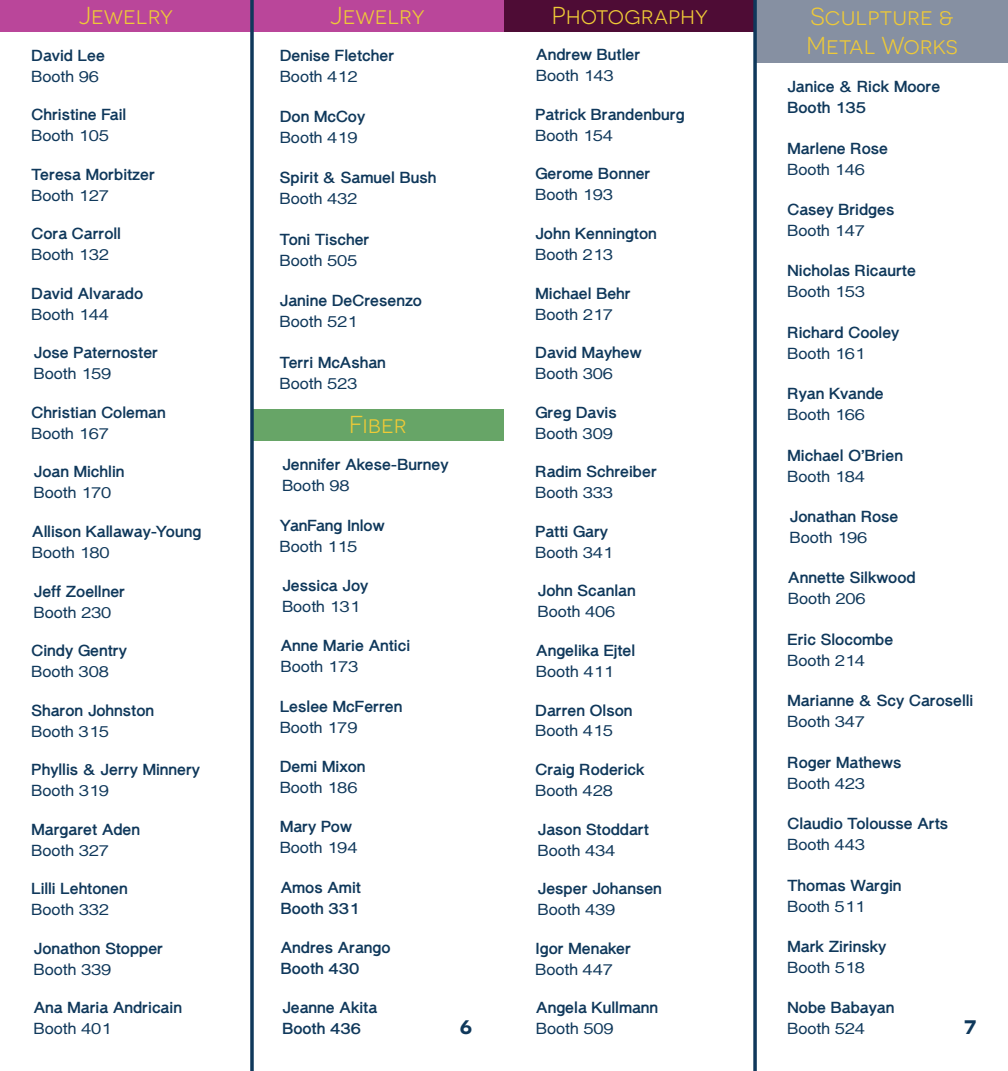
<style>
.page{position:relative;width:1008px;height:1071px;background:#fff}
.page>*{position:absolute;margin:0;border:0;box-sizing:border-box;transform-origin:0 0}
.t1{font:24.5px/29.4px "Novecentosanswide";color:#efca37}
.t2{font:600 24.5px "Novecentosanswide";color:#0f385b}
.t3{font:700 15.75px/21px "Luzaine";color:#0f385b}
.t4{font:15.75px "Luzaine";color:#0f385b}
</style>
<div class="page">
<div style="left:0;top:0;width:252px;height:32px;background:#ba469a"></div>
<div style="left:252px;top:0;width:252px;height:32px;background:#ba469a"></div>
<div style="left:252px;top:409px;width:252px;height:32px;background:#67a567"></div>
<svg style="left:250px;top:0;width:4px;height:1071px;background:#2b4f6e"></svg>
<div style="left:504px;top:0;width:252px;height:31px;background:#4e0c35"></div>
<div style="left:756px;top:0;width:252px;height:63px;background:#8690a2"></div>
<svg style="left:753px;top:0;width:4px;height:1071px;background:#2b4f6e"></svg>
<h1 class="t1" style="left:79px;top:0;width:95px">Jewelry</h1>
<h1 class="t1" style="left:331px;top:0;width:95px">Jewelry</h1>
<p class="t3" style="left:32px;top:45px;width:75px">David Lee</p>
<p class="t4" style="left:32px;top:67px;width:69px">Booth 96</p>
<p class="t3" style="left:31px;top:105px;width:96px">Christine Fail</p>
<p class="t4" style="left:31px;top:127px;width:79px">Booth 105</p>
<p class="t3" style="left:31px;top:164px;width:125px">Teresa Morbitzer</p>
<p class="t4" style="left:31px;top:186px;width:79px">Booth 127</p>
<p class="t3" style="left:31px;top:224px;width:91px">Cora Carroll</p>
<p class="t4" style="left:31px;top:246px;width:79px">Booth 132</p>
<p class="t3" style="left:32px;top:284px;width:113px">David Alvarado</p>
<p class="t4" style="left:32px;top:305px;width:79px">Booth 144</p>
<p class="t3" style="left:34px;top:343px;width:126px">Jose Paternoster</p>
<p class="t4" style="left:34px;top:365px;width:79px">Booth 159</p>
<p class="t3" style="left:31px;top:403px;width:136px">Christian Coleman</p>
<p class="t4" style="left:31px;top:424px;width:79px">Booth 167</p>
<p class="t3" style="left:34px;top:462px;width:92px">Joan Michlin</p>
<p class="t4" style="left:34px;top:484px;width:79px">Booth 170</p>
<p class="t3" style="left:32px;top:522px;width:170px">Allison Kallaway-Young</p>
<p class="t4" style="left:32px;top:543px;width:79px">Booth 180</p>
<p class="t3" style="left:34px;top:581px;width:93px">Jeff Zoellner</p>
<p class="t4" style="left:34px;top:603px;width:79px">Booth 230</p>
<p class="t3" style="left:31px;top:641px;width:97px">Cindy Gentry</p>
<p class="t4" style="left:31px;top:663px;width:79px">Booth 308</p>
<p class="t3" style="left:31px;top:700px;width:124px">Sharon Johnston</p>
<p class="t4" style="left:31px;top:722px;width:79px">Booth 315</p>
<p class="t3" style="left:32px;top:760px;width:170px">Phyllis &amp; Jerry Minnery</p>
<p class="t4" style="left:32px;top:782px;width:79px">Booth 319</p>
<p class="t3" style="left:32px;top:819px;width:110px">Margaret Aden</p>
<p class="t4" style="left:32px;top:841px;width:79px">Booth 327</p>
<p class="t3" style="left:32px;top:879px;width:98px">Lilli Lehtonen</p>
<p class="t4" style="left:32px;top:901px;width:79px">Booth 332</p>
<p class="t3" style="left:34px;top:938px;width:131px">Jonathon Stopper</p>
<p class="t4" style="left:34px;top:960px;width:79px">Booth 339</p>
<p class="t3" style="left:34px;top:998px;width:150px">Ana Maria Andricain</p>
<p class="t4" style="left:34px;top:1020px;width:79px">Booth 401</p>
<p class="t3" style="left:280px;top:45px;width:116px">Denise Fletcher</p>
<p class="t4" style="left:280px;top:67px;width:79px">Booth 412</p>
<p class="t3" style="left:280px;top:107px;width:87px">Don McCoy</p>
<p class="t4" style="left:280px;top:128px;width:79px">Booth 419</p>
<p class="t3" style="left:280px;top:168px;width:158px">Spirit &amp; Samuel Bush</p>
<p class="t4" style="left:280px;top:190px;width:79px">Booth 432</p>
<p class="t3" style="left:280px;top:229px;width:91px">Toni Tischer</p>
<p class="t4" style="left:280px;top:251px;width:79px">Booth 505</p>
<p class="t3" style="left:280px;top:291px;width:144px">Janine DeCresenzo</p>
<p class="t4" style="left:280px;top:313px;width:79px">Booth 521</p>
<p class="t3" style="left:280px;top:352px;width:107px">Terri McAshan</p>
<p class="t4" style="left:280px;top:374px;width:79px">Booth 523</p>
<h1 class="t1" style="left:349px;top:409px;width:59px">Fiber</h1>
<p class="t3" style="left:282px;top:455px;width:168px">Jennifer Akese-Burney</p>
<p class="t4" style="left:282px;top:477px;width:69px">Booth 98</p>
<p class="t3" style="left:280px;top:515px;width:106px">YanFang Inlow</p>
<p class="t4" style="left:280px;top:537px;width:79px">Booth 115</p>
<p class="t3" style="left:282px;top:576px;width:87px">Jessica Joy</p>
<p class="t4" style="left:282px;top:597px;width:79px">Booth 131</p>
<p class="t3" style="left:281px;top:636px;width:131px">Anne Marie Antici</p>
<p class="t4" style="left:281px;top:658px;width:79px">Booth 173</p>
<p class="t3" style="left:280px;top:696px;width:124px">Leslee McFerren</p>
<p class="t4" style="left:280px;top:718px;width:79px">Booth 179</p>
<p class="t3" style="left:280px;top:757px;width:87px">Demi Mixon</p>
<p class="t4" style="left:280px;top:779px;width:79px">Booth 186</p>
<p class="t3" style="left:280px;top:817px;width:73px">Mary Pow</p>
<p class="t4" style="left:280px;top:839px;width:79px">Booth 194</p>
<p class="t3" style="left:281px;top:877px;width:82px">Amos Amit<br>Booth 331</p>
<p class="t3" style="left:281px;top:938px;width:111px">Andres Arango<br>Booth 430</p>
<p class="t3" style="left:282px;top:998px;width:96px">Jeanne Akita<br>Booth 436</p>
<h1 class="t1" style="left:552px;top:0;width:158px">Photography</h1>
<p class="t3" style="left:536px;top:45px;width:105px">Andrew Butler</p>
<p class="t4" style="left:536px;top:67px;width:79px">Booth 143</p>
<p class="t3" style="left:536px;top:105px;width:151px">Patrick Brandenburg</p>
<p class="t4" style="left:536px;top:126px;width:79px">Booth 154</p>
<p class="t3" style="left:536px;top:164px;width:116px">Gerome Bonner</p>
<p class="t4" style="left:536px;top:186px;width:79px">Booth 193</p>
<p class="t3" style="left:536px;top:224px;width:123px">John Kennington</p>
<p class="t4" style="left:536px;top:245px;width:79px">Booth 213</p>
<p class="t3" style="left:536px;top:283px;width:97px">Michael Behr</p>
<p class="t4" style="left:536px;top:305px;width:79px">Booth 217</p>
<p class="t3" style="left:536px;top:343px;width:108px">David Mayhew</p>
<p class="t4" style="left:536px;top:365px;width:79px">Booth 306</p>
<p class="t3" style="left:536px;top:402px;width:83px">Greg Davis</p>
<p class="t4" style="left:536px;top:424px;width:79px">Booth 309</p>
<p class="t3" style="left:536px;top:462px;width:123px">Radim Schreiber</p>
<p class="t4" style="left:536px;top:484px;width:79px">Booth 333</p>
<p class="t3" style="left:536px;top:522px;width:74px">Patti Gary</p>
<p class="t4" style="left:536px;top:543px;width:79px">Booth 341</p>
<p class="t3" style="left:538px;top:581px;width:99px">John Scanlan</p>
<p class="t4" style="left:538px;top:603px;width:79px">Booth 406</p>
<p class="t3" style="left:536px;top:641px;width:100px">Angelika Ejtel</p>
<p class="t4" style="left:536px;top:662px;width:79px">Booth 411</p>
<p class="t3" style="left:536px;top:700px;width:98px">Darren Olson</p>
<p class="t4" style="left:536px;top:722px;width:79px">Booth 415</p>
<p class="t3" style="left:535px;top:760px;width:111px">Craig Roderick</p>
<p class="t4" style="left:535px;top:782px;width:79px">Booth 428</p>
<p class="t3" style="left:538px;top:819px;width:113px">Jason Stoddart</p>
<p class="t4" style="left:538px;top:841px;width:79px">Booth 434</p>
<p class="t3" style="left:538px;top:879px;width:126px">Jesper Johansen</p>
<p class="t4" style="left:538px;top:901px;width:79px">Booth 439</p>
<p class="t3" style="left:536px;top:938px;width:97px">Igor Menaker</p>
<p class="t4" style="left:536px;top:960px;width:79px">Booth 447</p>
<p class="t3" style="left:536px;top:998px;width:123px">Angela Kullmann</p>
<p class="t4" style="left:536px;top:1020px;width:79px">Booth 509</p>
<h1 class="t1" style="left:807px;top:1px;width:153px">Sculpture &amp;<br>Metal Works</h1>
<p class="t3" style="left:788px;top:77px;width:154px">Janice &amp; Rick Moore<br>Booth 135</p>
<p class="t3" style="left:788px;top:138px;width:102px">Marlene Rose</p>
<p class="t4" style="left:788px;top:160px;width:79px">Booth 146</p>
<p class="t3" style="left:788px;top:200px;width:109px">Casey Bridges</p>
<p class="t4" style="left:788px;top:221px;width:79px">Booth 147</p>
<p class="t3" style="left:788px;top:261px;width:130px">Nicholas Ricaurte</p>
<p class="t4" style="left:788px;top:283px;width:79px">Booth 153</p>
<p class="t3" style="left:788px;top:323px;width:113px">Richard Cooley</p>
<p class="t4" style="left:788px;top:344px;width:79px">Booth 161</p>
<p class="t3" style="left:788px;top:384px;width:98px">Ryan Kvande</p>
<p class="t4" style="left:788px;top:406px;width:79px">Booth 166</p>
<p class="t3" style="left:788px;top:445px;width:117px">Michael O’Brien</p>
<p class="t4" style="left:788px;top:467px;width:79px">Booth 184</p>
<p class="t3" style="left:790px;top:507px;width:110px">Jonathan Rose</p>
<p class="t4" style="left:790px;top:529px;width:79px">Booth 196</p>
<p class="t3" style="left:788px;top:568px;width:129px">Annette Silkwood</p>
<p class="t4" style="left:788px;top:590px;width:79px">Booth 206</p>
<p class="t3" style="left:788px;top:630px;width:107px">Eric Slocombe</p>
<p class="t4" style="left:788px;top:651px;width:79px">Booth 214</p>
<p class="t3" style="left:788px;top:691px;width:187px">Marianne &amp; Scy Caroselli</p>
<p class="t4" style="left:788px;top:713px;width:79px">Booth 347</p>
<p class="t3" style="left:788px;top:752px;width:115px">Roger Mathews</p>
<p class="t4" style="left:788px;top:774px;width:79px">Booth 423</p>
<p class="t3" style="left:788px;top:814px;width:162px">Claudio Tolousse Arts</p>
<p class="t4" style="left:788px;top:836px;width:79px">Booth 443</p>
<p class="t3" style="left:788px;top:875px;width:116px">Thomas Wargin</p>
<p class="t4" style="left:788px;top:897px;width:79px">Booth 511</p>
<p class="t3" style="left:788px;top:937px;width:100px">Mark Zirinsky</p>
<p class="t4" style="left:788px;top:958px;width:79px">Booth 518</p>
<p class="t3" style="left:788px;top:998px;width:108px">Nobe Babayan</p>
<h1 class="t2" style="left:460px;top:1011px;width:14px">6</h1>
<p class="t4" style="left:788px;top:1020px;width:79px">Booth 524</p>
<h1 class="t2" style="left:964px;top:1011px;width:14px">7</h1>
</div>
